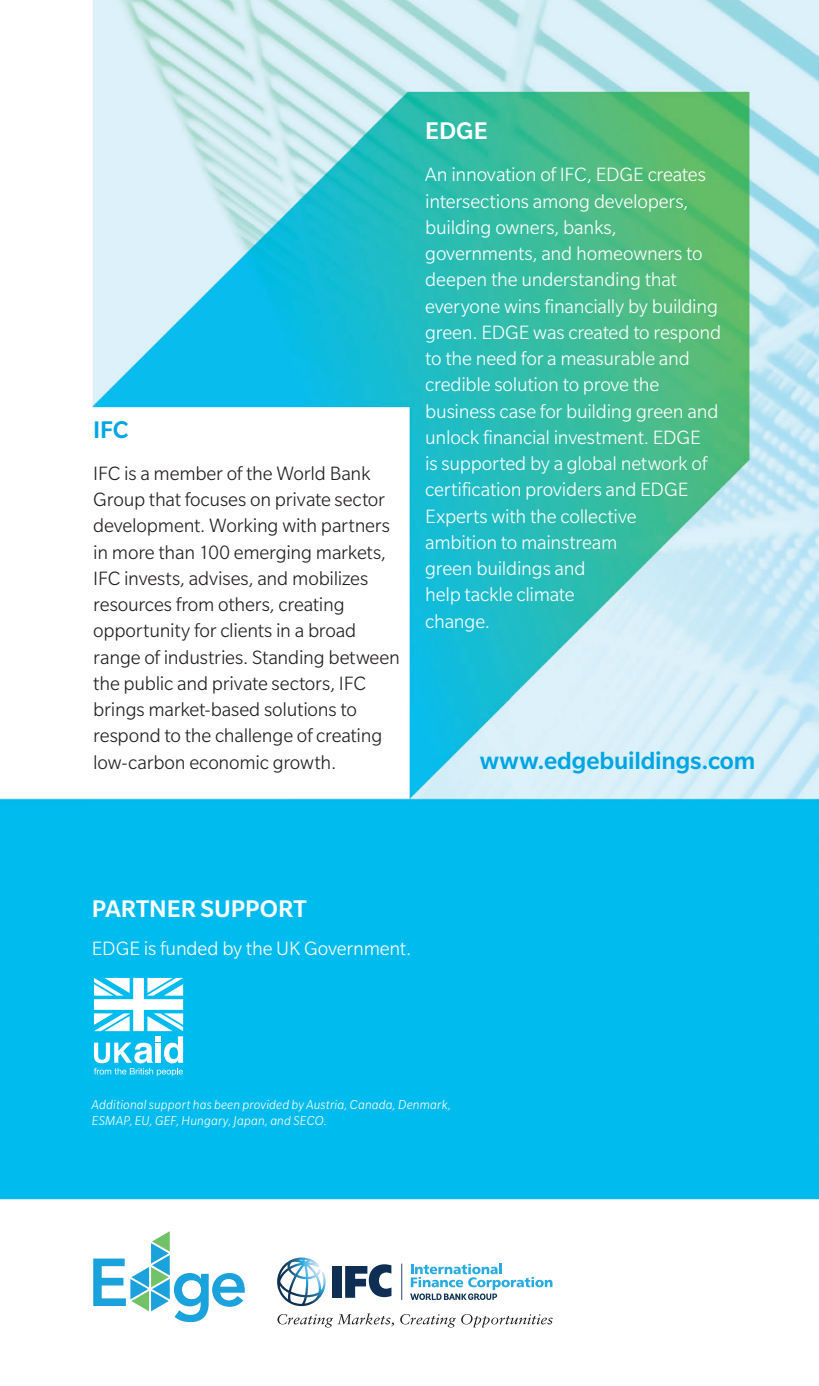
<style>
.page{position:relative;width:819px;height:1386px;background:#fff}
.page>*{position:absolute;margin:0;border:0;box-sizing:border-box;transform-origin:0 0}
.Subheader{font:500 26.25px "Slate Pro";letter-spacing:-.005em;color:#00a5e3}
.Subheader-2{font:500 26.25px "Slate Pro";color:#fff}
.Body_Text{font:300 21px/26.2px "Slate Pro";letter-spacing:-.01em;color:#fff}
.Body_Text-2{font:300 21px/26.2px "Slate Pro";letter-spacing:-.01em;color:#231f20}
.Photo_Captions{font:italic 300 14px/15.8px "Slate Pro";letter-spacing:.01em;color:#fff}
</style>
<div class="page">
<img style="left:0;top:0;width:819px;height:1323px">
<div style="left:332px;top:1266px;width:10px;height:32px;background:#0e2f53"></div>
<svg style="left:277px;top:1258px;width:49px;height:48px"></svg>
<svg style="left:345px;top:1264px;width:46px;height:34px"></svg>
<svg style="left:401px;top:1264px;width:1px;height:36px"></svg>
<svg style="left:410px;top:1264px;width:142px;height:36px"></svg>
<svg style="left:277px;top:1313px;width:276px;height:15px"></svg>
<svg style="left:93px;top:1231px;width:152px;height:91px"></svg>
<svg style="left:94px;top:978px;width:89px;height:98px"></svg>
<p class="Subheader" style="left:93px;top:415px;width:37px">IFC</p>
<p class="Body_Text-2" style="left:93px;top:460px;width:308px">IFC is a member of the World Bank Group that focuses on private sector development. Working with partners in more than 100 emerging markets, IFC invests, advises, and mobilizes resources from others, creating opportunity for clients in a broad range of industries. Standing between the public and private sectors, IFC brings market-based solutions to respond to the challenge of creating low-carbon economic growth.</p>
<p class="Subheader-2" style="left:425px;top:117px;width:64px">EDGE</p>
<p class="Body_Text" style="left:425px;top:161px;width:297px">An innovation of IFC, EDGE creates intersections among developers, building owners, banks, governments, and homeowners to deepen the understanding that everyone wins financially by building green. EDGE was created to respond to the need for a measurable and credible solution to prove the business case for building green and unlock financial investment. EDGE<br>is supported by a global network of certification providers and EDGE<br>Experts with the collective<br>ambition to mainstream<br>green buildings and<br>help tackle climate<br>change.</p>
<p class="Subheader" style="left:480px;top:746px;width:277px">www.edgebuildings.com</p>
<p class="Subheader-2" style="left:92px;top:895px;width:216px">PARTNER SUPPORT</p>
<p class="Body_Text" style="left:92px;top:935px;width:321px">EDGE is funded by the UK Government.</p>
<p class="Photo_Captions" style="left:92px;top:1096px;width:361px">Additional support has been provided by Austria, Canada, Denmark,<br>ESMAP, EU, GEF, Hungary, Japan, and SECO.</p>
</div>
